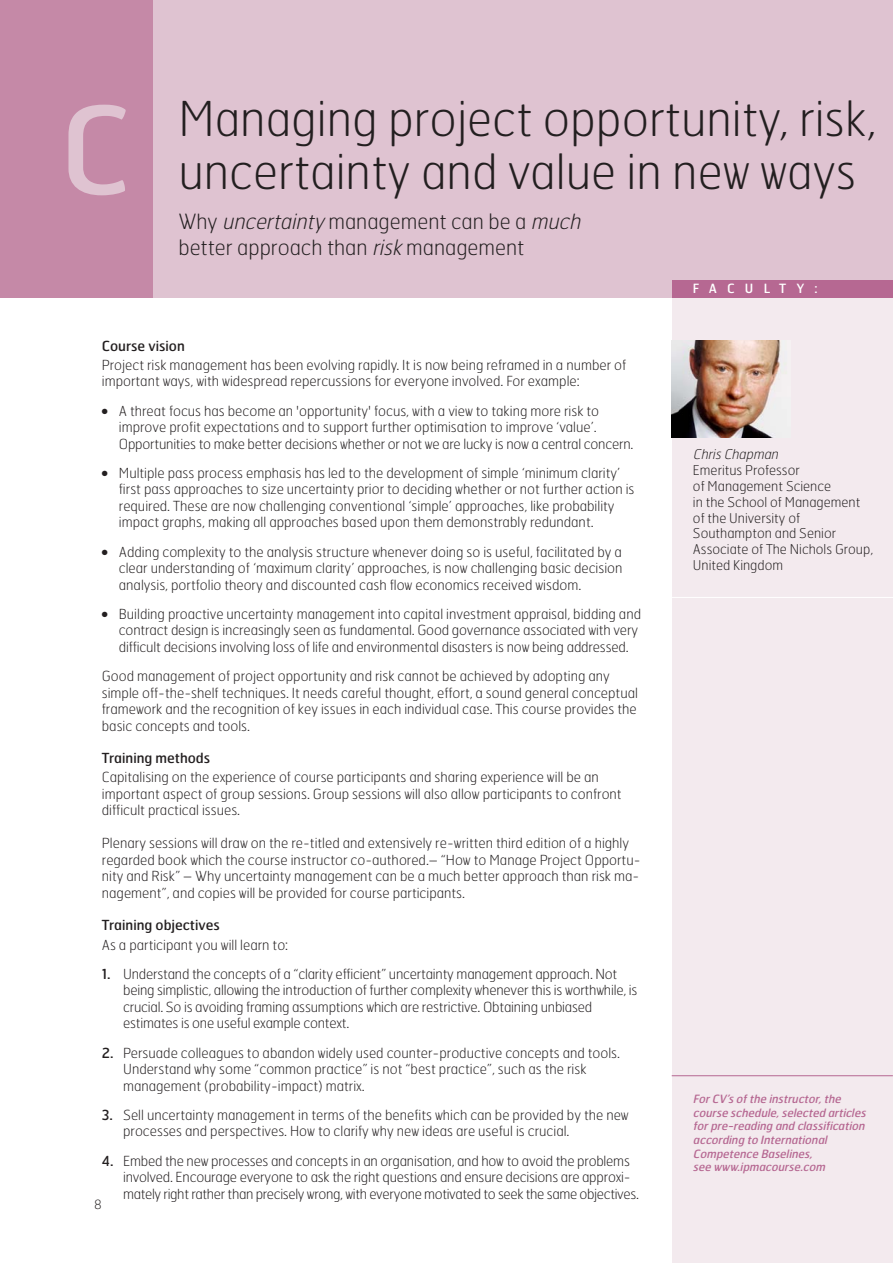
<style>
.page{position:relative;width:893px;height:1263px;background:#fff}
.page>*{position:absolute;margin:0;border:0;box-sizing:border-box;transform-origin:0 0}
.t1{font:120px "Hermes";color:#dfc3d1}
.t2{font:100 48px/52.5px "Hermes";color:#231f20}
.t3{font:100 21px/25.2px "Hermes";color:#231f20}
.t4{font:100 13.8px/16.5px "Hermes";color:#231f20}
.t5{font:13.8px "Hermes";color:#231f20}
.t6{font:100 13.5px/15.8px "Hermes";color:#231f20}
.t7{font:italic 100 13.5px "Hermes";color:#231f20}
.t8{font:12.75px "Hermes";letter-spacing:.8em;color:#fff}
.t9{font:100 12.75px "Hermes";color:#231f20}
.t10{font:italic 11.4px/13.6px "Hermes";color:#b66892}
.s1{font-style:italic}
.s2{font-weight:400}
</style>
<div class="page">
<div style="left:672px;top:282px;width:220px;height:981px;background:#f3eaee"></div>
<div style="left:153px;top:0;width:739px;height:298px;background:#dfc3d1"></div>
<div style="left:0;top:0;width:153px;height:298px;background:#c589a7"></div>
<img style="left:672px;top:340px;width:109px;height:98px">
<div style="left:672px;top:281px;width:220px;height:17px;background:#b66892"></div>
<hr style="left:672px;top:1075px;width:220px;height:1px;background:#b66892">
<hr style="left:672px;top:597px;width:220px;height:1px;background:#fff">
<h1 class="t1" style="left:60px;top:105px;width:73px">C</h1>
<h2 class="t2" style="left:178px;top:97px;width:700px">Managing project opportunity, risk, uncertainty and value in new ways</h2>
<h3 class="t3" style="left:178px;top:211px;width:408px">Why <span class="s1">uncertainty</span>management can be a <span class="s1">much </span>better approach than <span class="s1">risk</span>management</h3>
<p class="t8" style="left:693px;top:284px;width:126px">FACULTY:</p>
<p class="t5" style="left:102px;top:340px;width:84px">Course vision</p>
<p class="t4" style="left:102px;top:358px;width:526px">Project risk management has been evolving rapidly. It is now being reframed in a number of important ways, with widespread repercussions for everyone involved. For example:</p>
<p class="t4" style="left:119px;top:404px;width:516px;text-indent:-17px">● A threat focus has become an 'opportunity' focus, with a view to taking more risk to improve profit expectations and to support further optimisation to improve ‘value’.<br>Opportunities to make better decisions whether or not we are lucky is now a central concern.</p>
<p class="t4" style="left:119px;top:466px;width:517px;text-indent:-17px">● Multiple pass process emphasis has led to the development of simple ‘minimum clarity’ first pass approaches to size uncertainty prior to deciding whether or not further action is required. These are now challenging conventional ‘simple’ approaches, like probability impact graphs, making all approaches based upon them demonstrably redundant.</p>
<p class="t4" style="left:119px;top:545px;width:505px;text-align:justify;text-indent:-17px">● Adding complexity to the analysis structure whenever doing so is useful, facilitated by a clear understanding of ‘maximum clarity’ approaches, is now challenging basic decision analysis, portfolio theory and discounted cash flow economics received wisdom.</p>
<p class="t4" style="left:119px;top:607px;width:524px;text-indent:-17px">● Building proactive uncertainty management into capital investment appraisal, bidding and contract design is increasingly seen as fundamental. Good governance associated with very difficult decisions involving loss of life and environmental disasters is now being addressed.</p>
<p class="t4" style="left:102px;top:669px;width:538px">Good management of project opportunity and risk cannot be achieved by adopting any simple off-the-shelf techniques. It needs careful thought, effort, a sound general conceptual framework and the recognition of key issues in each individual case. This course provides the basic concepts and tools.</p>
<p class="t5" style="left:102px;top:753px;width:110px">Training methods</p>
<p class="t4" style="left:102px;top:771px;width:521px">Capitalising on the experience of course participants and sharing experience will be an important aspect of group sessions. Group sessions will also allow participants to confront difficult practical issues.</p>
<p class="t4" style="left:102px;top:837px;width:540px">Plenary sessions will draw on the re-titled and extensively re-written third edition of a highly regarded book which the course instructor co-authored.– “How to Manage Project Opportu&shy;nity and Risk” – Why uncertainty management can be a much better approach than risk ma&shy;nagement”, and copies will be provided for course participants.</p>
<p class="t5" style="left:102px;top:920px;width:120px">Training objectives</p>
<p class="t4" style="left:102px;top:938px;width:188px">As a participant you will learn to:</p>
<p class="t4" style="left:123px;top:967px;width:516px;text-indent:-21px"><span class="s2">1.</span> Understand the concepts of a “clarity efficient” uncertainty management approach. Not being simplistic, allowing the introduction of further complexity whenever this is worthwhile, is crucial. So is avoiding framing assumptions which are restrictive. Obtaining unbiased estimates is one useful example context.</p>
<p class="t4" style="left:123px;top:1046px;width:498px;text-indent:-21px"><span class="s2">2.</span> Persuade colleagues to abandon widely used counter-productive concepts and tools.<br>Understand why some “common practice” is not “best practice”, such as the risk management (probability-impact) matrix.</p>
<p class="t4" style="left:123px;top:1108px;width:507px;text-indent:-21px"><span class="s2">3.</span> Sell uncertainty management in terms of the benefits which can be provided by the new processes and perspectives. How to clarify why new ideas are useful is crucial.</p>
<p class="t4" style="left:123px;top:1154px;width:517px;text-indent:-21px"><span class="s2">4.</span> Embed the new processes and concepts in an organisation, and how to avoid the problems involved. Encourage everyone to ask the right questions and ensure decisions are approxi - mately right rather than precisely wrong, with everyone motivated to seek the same objectives.</p>
<p class="t9" style="left:94px;top:1200px;width:9px">8</p>
<p class="t7" style="left:693px;top:449px;width:89px">Chris Chapman</p>
<p class="t6" style="left:693px;top:464px;width:182px">Emeritus Professor<br>of Management Science<br>in the School of Management of the University of<br>Southampton and Senior<br>Associate of The Nichols Group,<br>United Kingdom</p>
<p class="t10" style="left:693px;top:1093px;width:176px">ForCV’s ofthe instructor,the course schedule,selected articles forpre-reading and classification according to International<br>Competence Baselines,<br>see www.ipmacourse.com</p>
</div>
